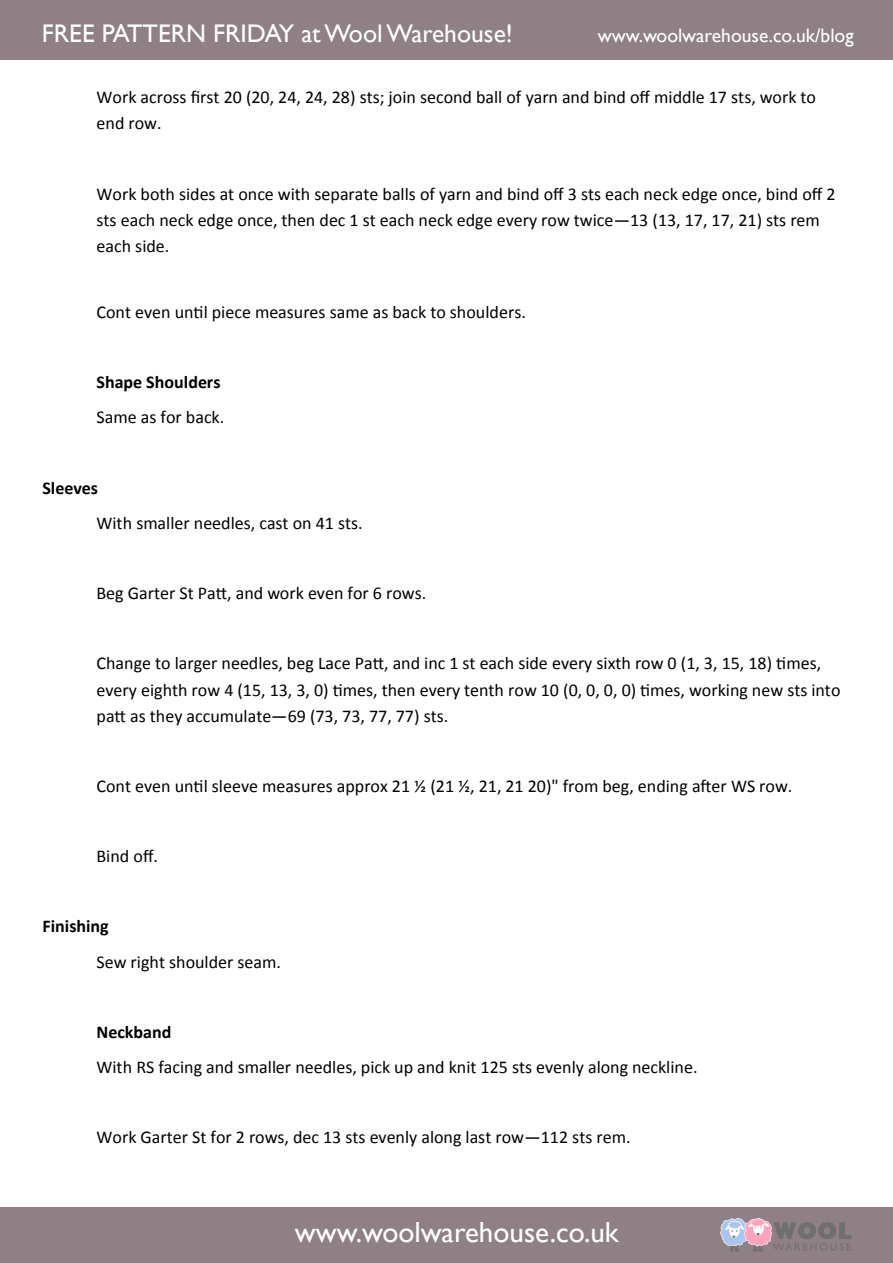
<style>
.page{position:relative;width:893px;height:1263px;background:#fff}
.page>*{position:absolute;margin:0;border:0;box-sizing:border-box;transform-origin:0 0}
.t1{font:29.1px "Gill Sans";color:#fff}
.t2{font:25.5px "Gill Sans";color:#fff}
.t3{font:19.5px "Gill Sans";color:#fff}
.t4{font:18px/26.1px "Calibri";color:#000}
.t5{font:700 18px "Calibri";color:#000}
</style>
<div class="page">
<div style="left:0;top:1207px;width:893px;height:56px;background:#8e8084"></div>
<svg style="left:720px;top:1218px;width:131px;height:34px"></svg>
<div style="left:0;top:0;width:893px;height:59px;background:#8e8084"></div>
<h2 class="t2" style="left:42px;top:19px;width:472px">FREE PATTERN FRIDAY at Wool Warehouse!</h2>
<p class="t3" style="left:598px;top:24px;width:257px">www.woolwarehouse.co.uk/blog</p>
<p class="t4" style="left:96px;top:84px;width:721px">Work across first 20 (20, 24, 24, 28) sts; join second ball of yarn and bind off middle 17 sts, work to end row.</p>
<p class="t4" style="left:96px;top:181px;width:740px">Work both sides at once with separate balls of yarn and bind off 3 sts each neck edge once, bind off 2 sts each neck edge once, then dec 1 st each neck edge every row twice—13 (13, 17, 17, 21) sts rem each side.</p>
<p class="t4" style="left:96px;top:299px;width:431px">Cont even until piece measures same as back to shoulders.</p>
<p class="t5" style="left:96px;top:370px;width:126px">Shape Shoulders</p>
<p class="t4" style="left:96px;top:404px;width:129px">Same as for back.</p>
<p class="t5" style="left:42px;top:476px;width:57px">Sleeves</p>
<p class="t4" style="left:96px;top:510px;width:268px">With smaller needles, cast on 41 sts.</p>
<p class="t4" style="left:96px;top:580px;width:331px">Beg Garter St Patt, and work even for 6 rows.</p>
<p class="t4" style="left:96px;top:650px;width:746px">Change to larger needles, beg Lace Patt, and inc 1 st each side every sixth row 0 (1, 3, 15, 18) times, every eighth row 4 (15, 13, 3, 0) times, then every tenth row 10 (0, 0, 0, 0) times, working new sts into patt as they accumulate—69 (73, 73, 77, 77) sts.</p>
<p class="t4" style="left:96px;top:773px;width:697px">Cont even until sleeve measures approx 21 ½ (21 ½, 21, 21 20)" from beg, ending after WS row.</p>
<p class="t4" style="left:96px;top:843px;width:63px">Bind off.</p>
<p class="t5" style="left:42px;top:915px;width:68px">Finishing</p>
<p class="t4" style="left:96px;top:949px;width:186px">Sew right shoulder seam.</p>
<p class="t5" style="left:96px;top:1020px;width:76px">Neckband</p>
<p class="t4" style="left:96px;top:1054px;width:603px">With RS facing and smaller needles, pick up and knit 125 sts evenly along neckline.</p>
<p class="t4" style="left:96px;top:1124px;width:536px">Work Garter St for 2 rows, dec 13 sts evenly along last row—112 sts rem.</p>
<h1 class="t1" style="left:295px;top:1215px;width:325px">www.woolwarehouse.co.uk</h1>
</div>
